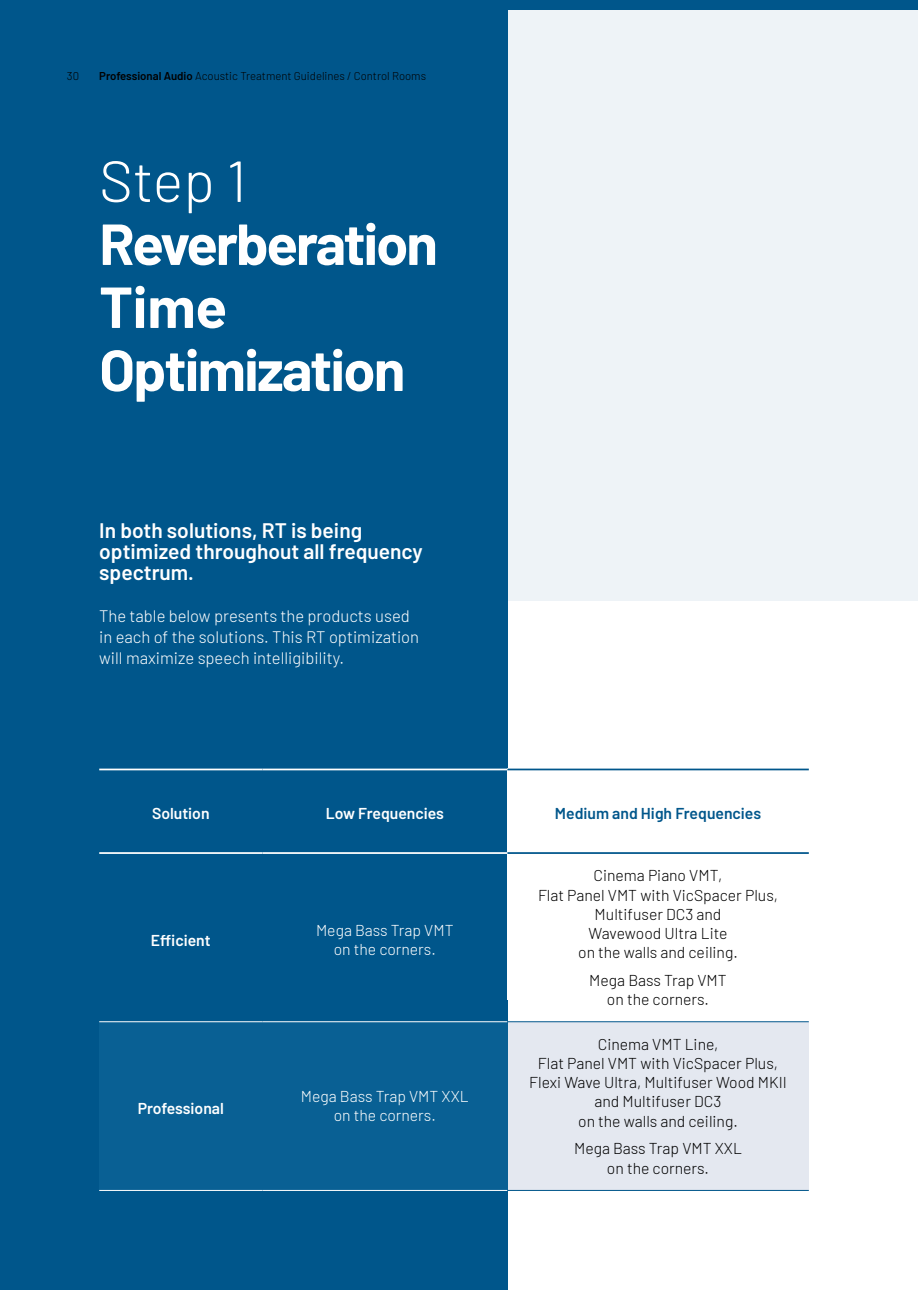
<style>
.page{position:relative;width:918px;height:1290px;background:#fff}
.page>*{position:absolute;margin:0;border:0;box-sizing:border-box;transform-origin:0 0}
.t1{font:700 57.75px/63px "Barlow";letter-spacing:-.03em;color:#fff}
.t2{font:300 57.75px "Barlow";color:#fff}
.t3{font:600 21px/21px "Barlow";color:#fff}
.t4{font:300 16.62px/21px "Barlow";color:#fff}
.t5{font:300 15.75px/19.2px "Barlow";color:#000;text-align:center}
.t6{font:300 15.75px/19.2px "Barlow";color:#fff;text-align:center}
.t7{font:600 15.75px "Barlow";color:#fff}
.t8{font:600 15.75px "Barlow";color:#00568b}
.t9{font:300 11.38px "Barlow";color:#000}
.s1{font-weight:600}
</style>
<div class="page">
<div style="left:507px;top:0;width:411px;height:601px;background:#eef3f7"></div>
<div style="left:0;top:0;width:507px;height:1290px;background:#00568b"></div>
<div style="left:482px;top:0;width:436px;height:10px;background:#00568b"></div>
<div style="left:507px;top:1022px;width:302px;height:168px;background:#e4e8f0"></div>
<div style="left:99px;top:1021px;width:408px;height:169px;background:#096094"></div>
<hr style="left:507px;top:768px;width:302px;height:2px;background:#00568b">
<hr style="left:507px;top:852px;width:302px;height:2px;background:#00568b">
<hr style="left:507px;top:1021px;width:302px;height:1px;background:#00568b">
<hr style="left:507px;top:1190px;width:302px;height:1px;background:#00568b">
<hr style="left:99px;top:768px;width:163px;height:2px;background:#fff">
<hr style="left:262px;top:768px;width:245px;height:2px;background:#fff">
<hr style="left:99px;top:852px;width:163px;height:2px;background:#fff">
<hr style="left:262px;top:852px;width:245px;height:2px;background:#fff">
<hr style="left:99px;top:1021px;width:163px;height:1px;background:#fff">
<hr style="left:262px;top:1021px;width:245px;height:1px;background:#fff">
<hr style="left:99px;top:1190px;width:163px;height:1px;background:#fff">
<hr style="left:262px;top:1190px;width:245px;height:1px;background:#fff">
<p class="t9" style="left:67px;top:67px;width:14px">30</p>
<p class="t9" style="left:99px;top:68px;width:328px"><span class="s1">Professional Audio</span> Acoustic Treatment Guidelines / Control Rooms</p>
<h1 class="t2" style="left:99px;top:140px;width:149px">Step 1</h1>
<h1 class="t1" style="left:99px;top:208px;width:340px">Reverberation<br>Time<br>Optimization</h1>
<h2 class="t3" style="left:99px;top:518px;width:325px">In both solutions, RT is being optimized throughout all frequency spectrum.</h2>
<p class="t4" style="left:99px;top:604px;width:321px">The table below presents the products used in each of the solutions. This RT optimization will maximize speech intelligibility.</p>
<p class="t7" style="left:152px;top:802px;width:59px">Solution</p>
<p class="t7" style="left:326px;top:802px;width:120px">Low Frequencies</p>
<p class="t8" style="left:555px;top:802px;width:208px">Medium and High Frequencies</p>
<p class="t7" style="left:151px;top:928px;width:61px">Efficient</p>
<p class="t6" style="left:316px;top:919px;width:139px">Mega Bass Trap VMT on the corners.</p>
<p class="t7" style="left:138px;top:1097px;width:88px">Professional</p>
<p class="t6" style="left:301px;top:1085px;width:169px">Mega Bass Trap VMT XXL on the corners.</p>
<p class="t5" style="left:538px;top:865px;width:241px">Cinema Piano VMT,<br>Flat Panel VMT with VicSpacer Plus,<br>Multifuser DC3 and<br>Wavewood Ultra Lite<br>on the walls and ceiling.</p>
<p class="t5" style="left:589px;top:969px;width:139px">Mega Bass Trap VMT on the corners.</p>
<p class="t5" style="left:529px;top:1033px;width:259px">Cinema VMT Line,<br>Flat Panel VMT with VicSpacer Plus,<br>Flexi Wave Ultra, Multifuser Wood MKII and Multifuser DC3<br>on the walls and ceiling.</p>
<p class="t5" style="left:574px;top:1138px;width:169px">Mega Bass Trap VMT XXL on the corners.</p>
</div>
